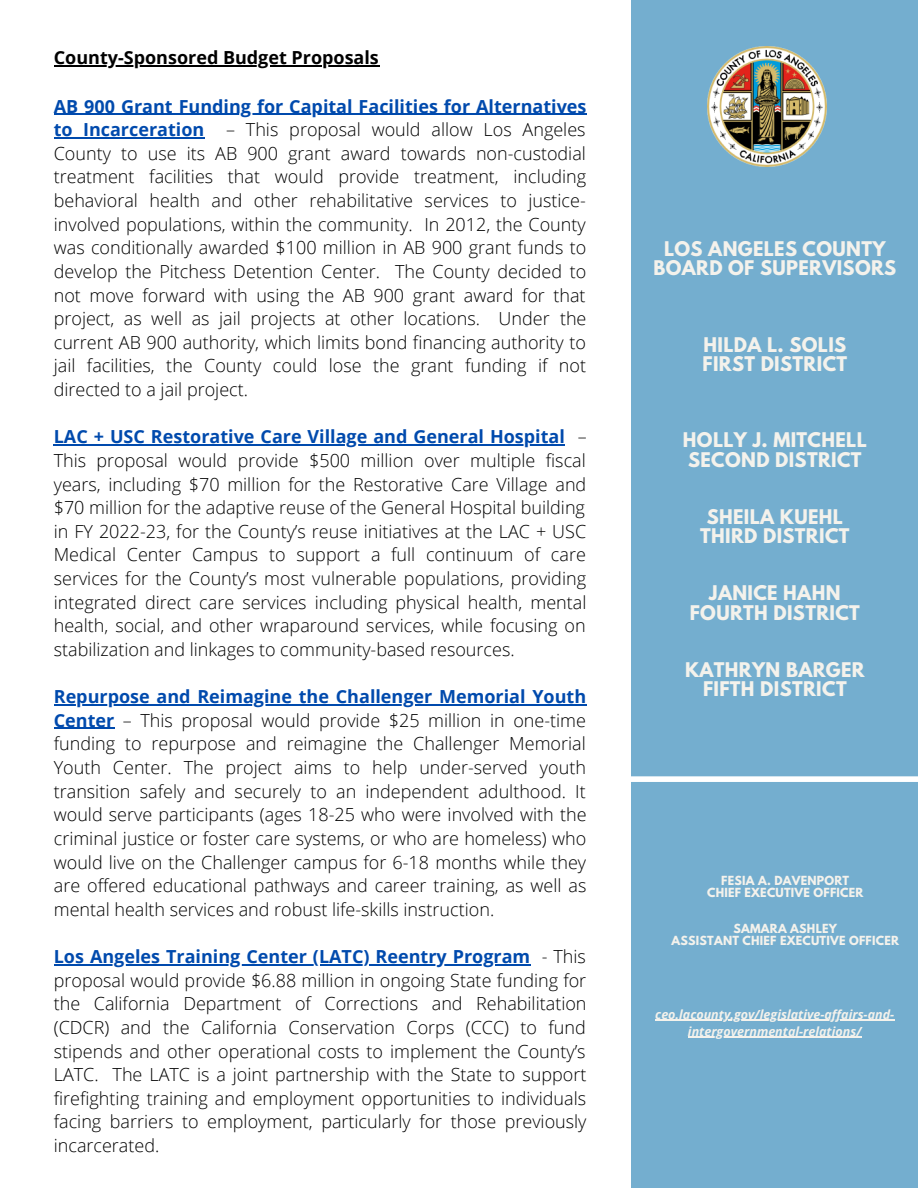
<style>
.page{position:relative;width:918px;height:1188px;background:#fff}
.page>*{position:absolute;margin:0;border:0;box-sizing:border-box;transform-origin:0 0}
.t1{font:300 18px/23.7px "Open Sans";color:#000;text-align:justify}
.t2{font:700 18px "Open Sans";color:#000}
.t3{font:700 17.85px "League Spartan";letter-spacing:.02em;color:#f4f2ec}
.t4{font:italic 700 12.6px/16.6px "Open Sans";color:#f4f2ec;text-align:center}
.t5{font:700 11.1px "League Spartan";letter-spacing:.02em;color:#f4f2ec}
.s1{font-weight:700;color:#004aad}
</style>
<div class="page">
<div style="left:631px;top:0;width:287px;height:1188px;background:#74aecf"></div>
<div style="left:576px;top:776px;width:342px;height:6px;background:#fff"></div>
<hr style="left:655px;top:1020px;width:239px;height:1px;background:#f4f2ec">
<hr style="left:688px;top:1037px;width:174px;height:1px;background:#f4f2ec">
<img style="left:707px;top:47px;width:120px;height:119px">
<hr style="left:54px;top:65px;width:325px;height:1px;background:#000">
<hr style="left:54px;top:114px;width:533px;height:1px;background:#004aad">
<hr style="left:54px;top:137px;width:150px;height:1px;background:#004aad">
<hr style="left:54px;top:444px;width:511px;height:2px;background:#004aad">
<hr style="left:54px;top:704px;width:532px;height:1px;background:#004aad">
<hr style="left:54px;top:728px;width:60px;height:1px;background:#004aad">
<hr style="left:54px;top:964px;width:476px;height:1px;background:#004aad">
<p class="t2" style="left:54px;top:45px;width:327px">County-Sponsored Budget Proposals</p>
<p class="t1" style="left:54px;top:94px;width:534px"><span class="s1">AB 900 Grant Funding for Capital Facilities for Alternatives to Incarceration</span> – This proposal would allow Los Angeles County to use its AB 900 grant award towards non-custodial treatment facilities that would provide treatment, including behavioral health and other rehabilitative services to justice&shy;involved populations, within the community. In 2012, the County was conditionally awarded $100 million in AB 900 grant funds to develop the Pitchess Detention Center. The County decided to not move forward with using the AB 900 grant award for that project, as well as jail projects at other locations. Under the current AB 900 authority, which limits bond financing authority to jail facilities, the County could lose the grant funding if not directed to a jail project.</p>
<p class="t1" style="left:54px;top:424px;width:534px"><span class="s1">LAC + USC Restorative Care Village and General Hospital</span> – This proposal would provide $500 million over multiple fiscal years, including $70 million for the Restorative Care Village and $70 million for the adaptive reuse of the General Hospital building in FY 2022-23, for the County’s reuse initiatives at the LAC + USC Medical Center Campus to support a full continuum of care services for the County’s most vulnerable populations, providing integrated direct care services including physical health, mental health, social, and other wraparound services, while focusing on stabilization and linkages to community-based resources.</p>
<p class="t1" style="left:54px;top:684px;width:534px"><span class="s1">Repurpose and Reimagine the Challenger Memorial Youth Center</span> – This proposal would provide $25 million in one-time funding to repurpose and reimagine the Challenger Memorial Youth Center. The project aims to help under-served youth transition safely and securely to an independent adulthood. It would serve participants (ages 18-25 who were involved with the criminal justice or foster care systems, or who are homeless) who would live on the Challenger campus for 6-18 months while they are offered educational pathways and career training, as well as mental health services and robust life-skills instruction.</p>
<p class="t1" style="left:54px;top:944px;width:534px"><span class="s1">Los Angeles Training Center (LATC) Reentry Program</span> - This proposal would provide $6.88 million in ongoing State funding for the California Department of Corrections and Rehabilitation (CDCR) and the California Conservation Corps (CCC) to fund stipends and other operational costs to implement the County’s LATC. The LATC is a joint partnership with the State to support firefighting training and employment opportunities to individuals facing barriers to employment, particularly for those previously incarcerated.</p>
<p class="t3" style="left:664px;top:240px;width:223px">LOS ANGELES COUNTY</p>
<p class="t3" style="left:653px;top:259px;width:244px">BOARD OF SUPERVISORS</p>
<p class="t3" style="left:703px;top:336px;width:144px">HILDA L. SOLIS</p>
<p class="t3" style="left:703px;top:355px;width:146px">FIRST DISTRICT</p>
<p class="t3" style="left:683px;top:431px;width:185px">HOLLY J. MITCHELL</p>
<p class="t3" style="left:688px;top:450px;width:175px">SECOND DISTRICT</p>
<p class="t3" style="left:707px;top:508px;width:138px">SHEILA KUEHL</p>
<p class="t3" style="left:700px;top:527px;width:151px">THIRD DISTRICT</p>
<p class="t3" style="left:709px;top:584px;width:133px">JANICE HAHN</p>
<p class="t3" style="left:690px;top:603px;width:172px">FOURTH DISTRICT</p>
<p class="t3" style="left:685px;top:661px;width:181px">KATHRYN BARGER</p>
<p class="t3" style="left:703px;top:680px;width:145px">FIFTH DISTRICT</p>
<p class="t5" style="left:721px;top:875px;width:129px">FESIA A. DAVENPORT</p>
<p class="t5" style="left:707px;top:887px;width:158px">CHIEF EXECUTIVE OFFICER</p>
<p class="t5" style="left:734px;top:923px;width:105px">SAMARA ASHLEY</p>
<p class="t5" style="left:672px;top:935px;width:229px">ASSISTANT CHIEF EXECUTIVE OFFICER</p>
<p class="t4" style="left:655px;top:1006px;width:240px">ceo.lacounty.gov/legislative-affairs-and&shy;intergovernmental-relations/</p>
</div>
